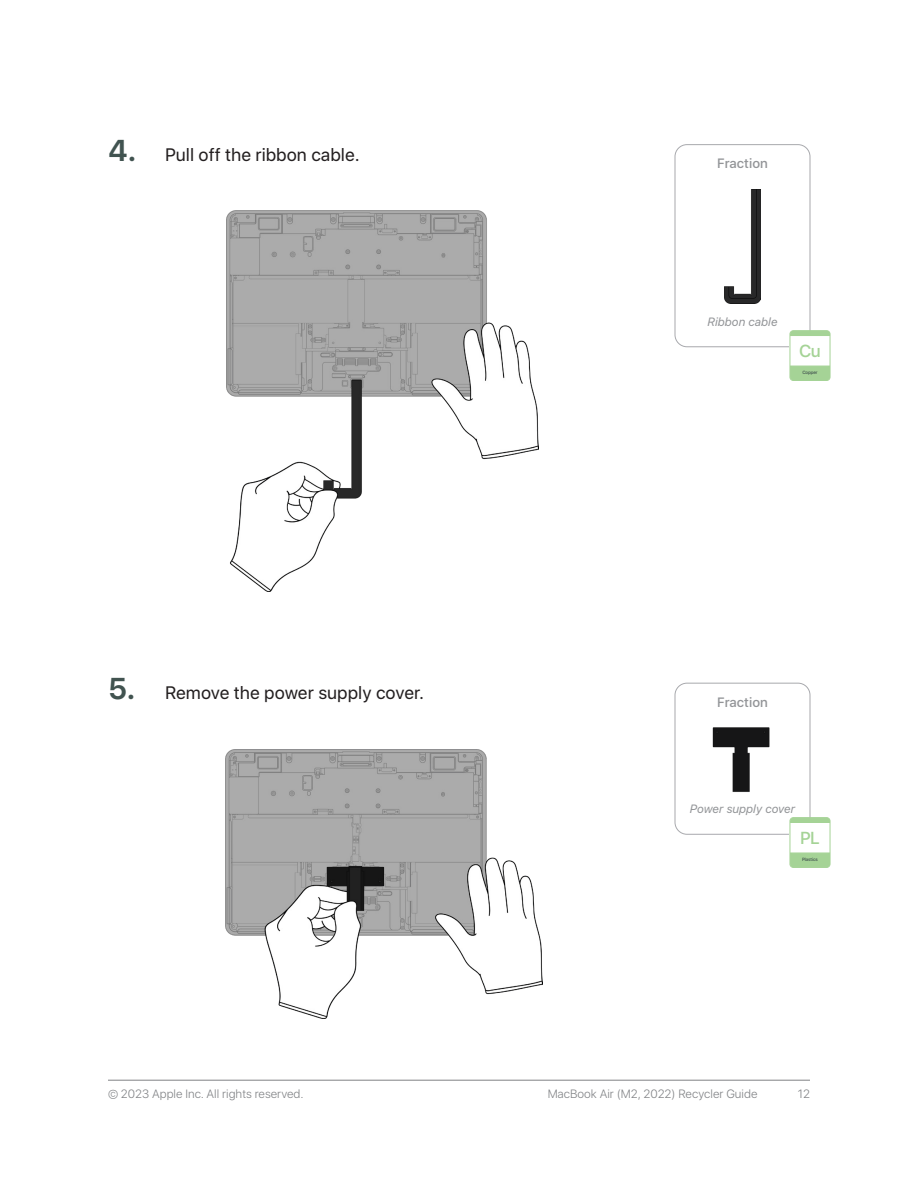
<style>
.page{position:relative;width:918px;height:1188px;background:#fff}
.page>*{position:absolute;margin:0;border:0;box-sizing:border-box;transform-origin:0 0}
.t1{font:18px "SF Hello";color:#231f20}
.t2{font:500 17.25px "SF Hello";color:#a5d396}
.Fraction__Heading{font:500 13.5px "SF Hello";color:#939598}
.t3{font:300 12px "SF Hello";color:#808285}
.Fraction__Description{font:italic 12px "SF Hello";color:#939598}
.t4{font:500 4.65px "SF Hello";letter-spacing:-.02em;color:#41524f}
.s1{font-weight:600;font-size:30px;color:#415350}
</style>
<div class="page">
<hr style="left:108px;top:1080px;width:702px;height:1px;background:#808285">
<img style="left:226px;top:211px;width:313px;height:381px">
<img style="left:226px;top:749px;width:316px;height:269px">
<div style="left:675px;top:144px;width:135px;height:203px;border:1px solid #a8a9ad;border-radius:12px"></div>
<img style="left:724px;top:190px;width:37px;height:113px">
<div style="left:790px;top:336px;width:40px;height:32px;background:#fff"></div>
<svg style="left:790px;top:365px;width:40px;height:16px"></svg>
<svg style="left:790px;top:330px;width:40px;height:6px"></svg>
<div style="left:790px;top:330px;width:40px;height:51px;border:1px solid #a5d396;border-radius:3px"></div>
<div style="left:675px;top:683px;width:135px;height:152px;border:1px solid #a8a9ad;border-radius:12px"></div>
<img style="left:712px;top:727px;width:58px;height:65px">
<div style="left:790px;top:822px;width:40px;height:32px;background:#fff"></div>
<svg style="left:790px;top:852px;width:40px;height:16px"></svg>
<svg style="left:790px;top:817px;width:40px;height:6px"></svg>
<div style="left:790px;top:817px;width:40px;height:51px;border:1px solid #a5d396;border-radius:3px"></div>
<p class="t1" style="left:108px;top:144px;width:253px"><span class="s1">4.</span> Pull off the ribbon cable.</p>
<p class="t1" style="left:108px;top:682px;width:318px"><span class="s1">5.</span> Remove the power supply cover.</p>
<p class="Fraction__Heading" style="left:717px;top:155px;width:52px">Fraction</p>
<p class="Fraction__Description" style="left:707px;top:313px;width:72px">Ribbon cable</p>
<p class="t2" style="left:799px;top:341px;width:23px">Cu</p>
<p class="t4" style="left:802px;top:370px;width:17px">Copper</p>
<p class="Fraction__Heading" style="left:717px;top:694px;width:52px">Fraction</p>
<p class="Fraction__Description" style="left:690px;top:800px;width:107px">Power supply cover</p>
<p class="t2" style="left:800px;top:828px;width:21px">PL</p>
<p class="t4" style="left:802px;top:857px;width:17px">Plastics</p>
<p class="t3" style="left:108px;top:1087px;width:197px">© 2023 Apple Inc. All rights reserved.</p>
<p class="t3" style="left:548px;top:1087px;width:211px">MacBook Air (M2, 2022) Recycler Guide</p>
<p class="t3" style="left:798px;top:1087px;width:14px">12</p>
</div>
